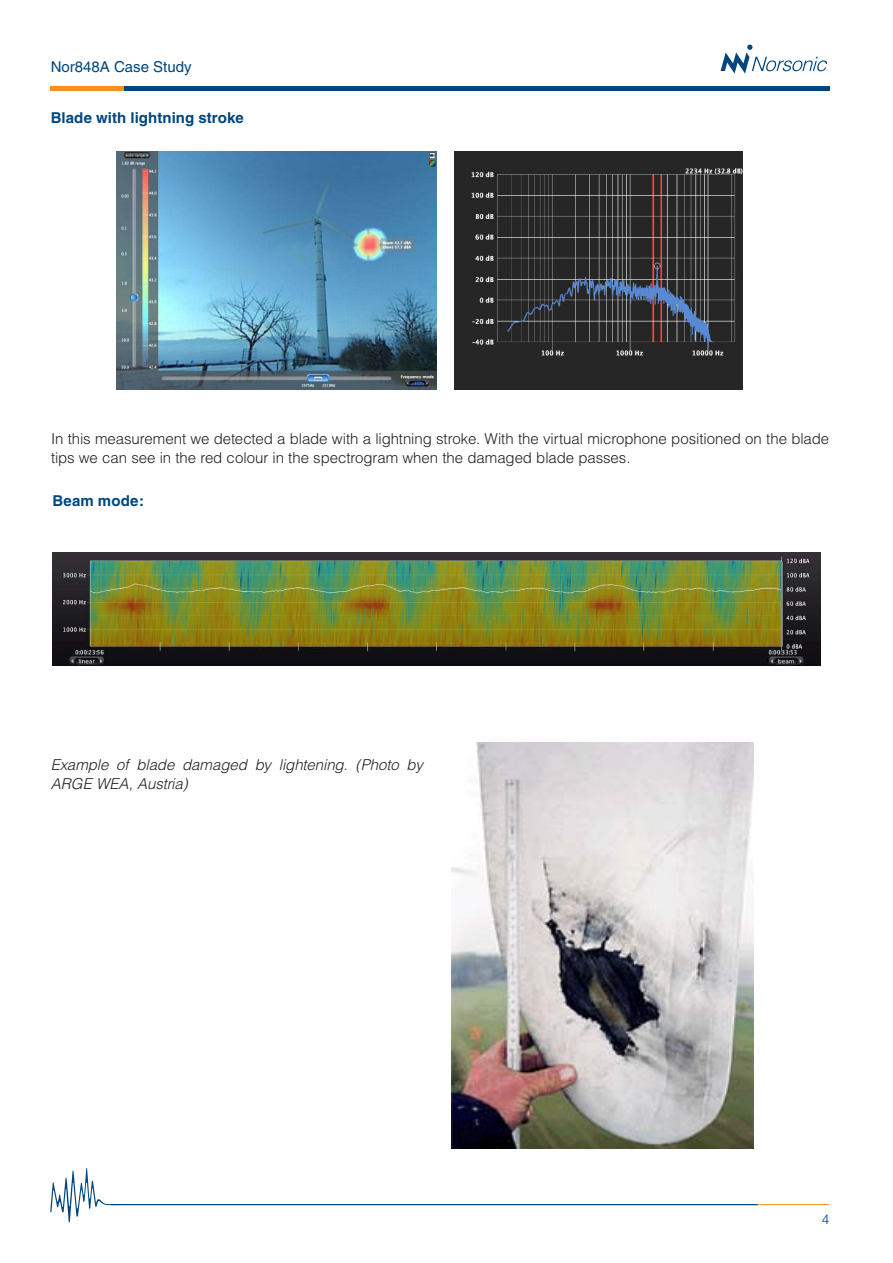
<style>
.page{position:relative;width:893px;height:1263px;background:#fff}
.page>*{position:absolute;margin:0;border:0;box-sizing:border-box;transform-origin:0 0}
.t1{font:300 15px/19.5px "Helvetica";letter-spacing:-.005em;color:#231f20}
.t2{font:italic 300 15px/19.5px "Helvetica";letter-spacing:-.005em;color:#231f20}
.t3{font:700 15px "Helvetica";letter-spacing:.005em;color:#00467e}
.t4{font:15px "Helvetica";color:#00467e}
.t5{font:300 13.5px "Helvetica";color:#00467e}
</style>
<div class="page">
<svg style="left:50px;top:1168px;width:70px;height:54px"></svg>
<hr style="left:111px;top:1204px;width:646px;height:1px;background:#00467e">
<hr style="left:757px;top:1204px;width:72px;height:1px;background:#f4901d">
<svg style="left:720px;top:45px;width:107px;height:29px"></svg>
<div style="left:51px;top:86px;width:75px;height:5px;background:#f4901d"></div>
<div style="left:124px;top:86px;width:705px;height:5px;background:#00467e"></div>
<img style="left:53px;top:552px;width:768px;height:113px">
<img style="left:117px;top:151px;width:320px;height:239px">
<img style="left:455px;top:151px;width:287px;height:239px">
<img style="left:451px;top:743px;width:302px;height:406px">
<p class="t4" style="left:51px;top:58px;width:142px">Nor848A Case Study</p>
<p class="t3" style="left:51px;top:109px;width:194px">Blade with lightning stroke</p>
<p class="t1" style="left:51px;top:429px;width:780px">In this measurement we detected a blade with a lightning stroke. With the virtual microphone positioned on the blade tips we can see in the red colour in the spectrogram when the damaged blade passes.</p>
<p class="t3" style="left:53px;top:492px;width:93px">Beam mode:</p>
<p class="t2" style="left:51px;top:754px;width:374px">Example of blade damaged by lightening. (Photo by<br>ARGE WEA, Austria)</p>
<p class="t5" style="left:822px;top:1211px;width:9px">4</p>
</div>
